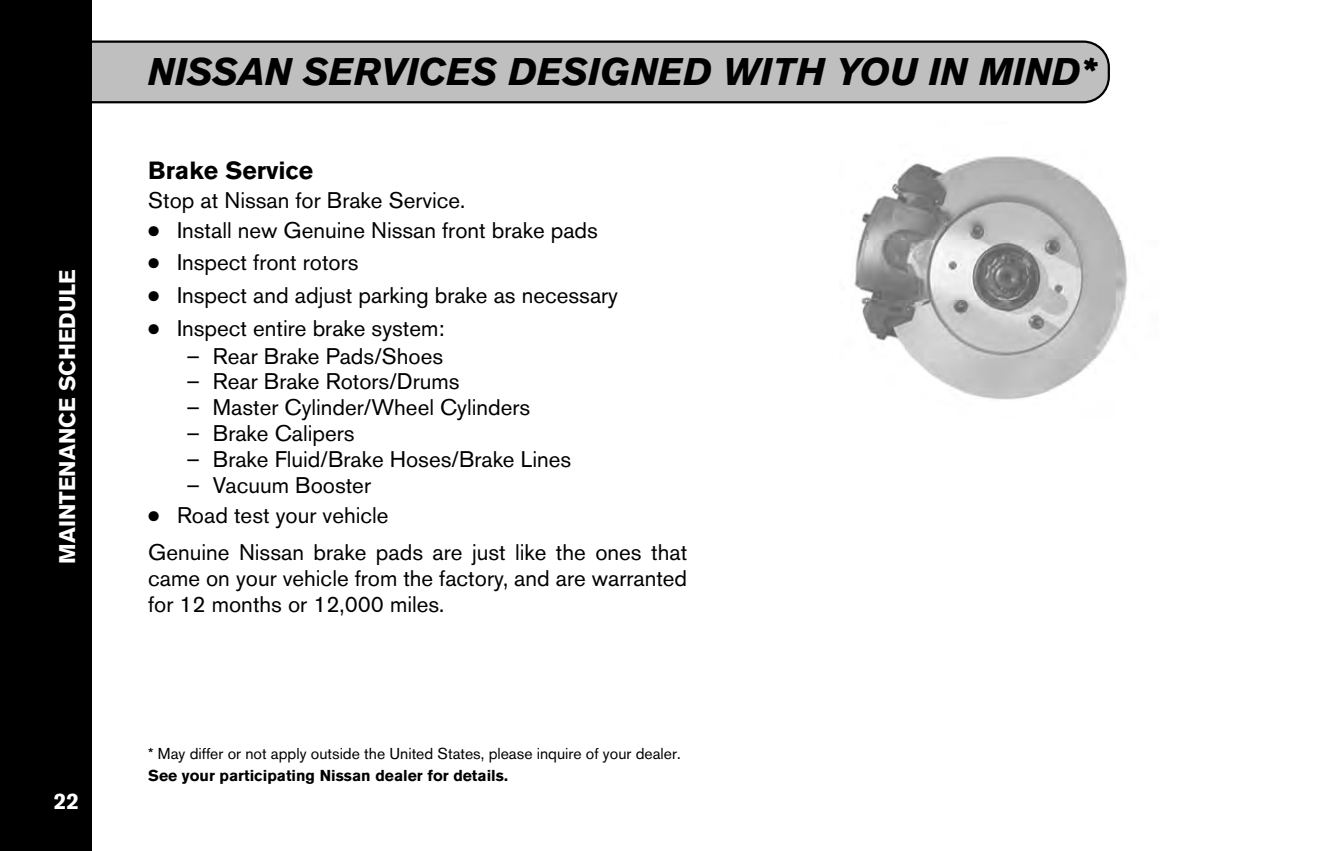
<style>
.page{position:relative;width:1336px;height:851px;background:#fff}
.page>*{position:absolute;margin:0;border:0;box-sizing:border-box;transform-origin:0 0}
.t1{font:italic 700 38.25px "Akzidenz Grotesk BQ";color:#000}
.t2{font:700 24.75px "Akzidenz Grotesk BQ";color:#000}
.t3{font:22.5px/37.1px "Akzidenz Grotesk BQ";color:#000}
.t4{font:700 22.5px "Akzidenz Grotesk BQ";color:#fff}
.t5{font:15.75px "Akzidenz Grotesk BQ";color:#000}
.t6{font:700 15.75px "Akzidenz Grotesk BQ";color:#000}
.s1{font-family:"Universal Newswith Comm Pi";font-size:20.25px}
</style>
<div class="page">
<svg style="left:92px;top:41px;width:1018px;height:62px;background:#b3b3b3"></svg>
<div style="left:0;top:0;width:92px;height:851px;background:#000"></div>
<img style="left:854px;top:156px;width:274px;height:244px">
<p class="t4" style="left:60px;top:564px;width:296px;rotate:-90deg">MAINTENANCE SCHEDULE</p>
<p class="t4" style="left:54px;top:794px;width:27px">22</p>
<h1 class="t1" style="left:148px;top:59px;width:950px">NISSAN SERVICES DESIGNED WITH YOU IN MIND*</h1>
<p class="t2" style="left:148px;top:162px;width:167px">Brake Service</p>
<p class="t3" style="left:148px;top:184px;width:319px">Stop at Nissan for Brake Service.</p>
<p class="t3" style="left:148px;top:214px;width:451px"><span class="s1">●</span> Install new Genuine Nissan front brake pads</p>
<p class="t3" style="left:148px;top:247px;width:212px"><span class="s1">●</span> Inspect front rotors</p>
<p class="t3" style="left:148px;top:279px;width:471px"><span class="s1">●</span> Inspect and adjust parking brake as necessary</p>
<p class="t3" style="left:148px;top:312px;width:298px"><span class="s1">●</span> Inspect entire brake system:</p>
<p class="t3" style="left:186px;top:340px;width:258px">– Rear Brake Pads/Shoes</p>
<p class="t3" style="left:186px;top:366px;width:275px">– Rear Brake Rotors/Drums</p>
<p class="t3" style="left:186px;top:391px;width:345px">– Master Cylinder/Wheel Cylinders</p>
<p class="t3" style="left:186px;top:417px;width:170px">– Brake Calipers</p>
<p class="t3" style="left:186px;top:443px;width:386px">– Brake Fluid/Brake Hoses/Brake Lines</p>
<p class="t3" style="left:186px;top:469px;width:186px">– Vacuum Booster</p>
<p class="t3" style="left:148px;top:499px;width:540px"><span class="s1">●</span> Road test your vehicle<br>Genuine Nissan brake pads are just like the ones that</p>
<p class="t3" style="left:148px;top:568px;width:540px;line-height:25.9px">came on your vehicle from the factory, and are warranted for 12 months or 12,000 miles.</p>
<p class="t5" style="left:148px;top:748px;width:534px">* May differ or not apply outside the United States, please inquire of your dealer.</p>
<p class="t6" style="left:148px;top:771px;width:361px">See your participating Nissan dealer for details.</p>
</div>
